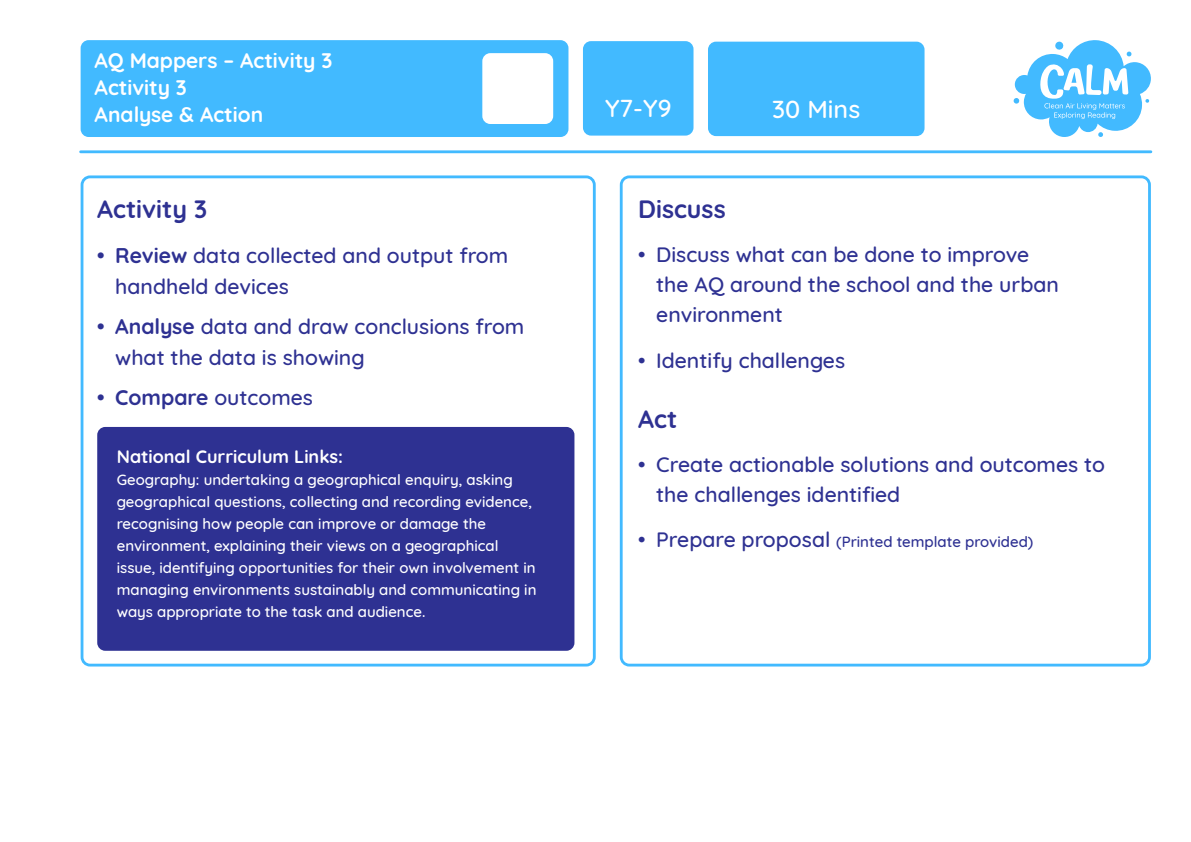
<style>
.page{position:relative;width:1191px;height:842px;background:#fff}
.page>*{position:absolute;margin:0;border:0;box-sizing:border-box;transform-origin:0 0}
.t1{font:700 25px "Quicksand";color:#2e3192}
.t2{font:500 25px "Quicksand";color:#fff}
.t3{font:500 21.2px/30px "Quicksand";color:#2e3192}
.t4{font:700 21.2px "Quicksand";color:#2e3192}
.t5{font:700 21px/27px "Quicksand";color:#fff}
.t6{font:700 18px "Quicksand";color:#fff}
.t7{font:500 15px/22px "Quicksand";color:#fff}
.t8{font:500 15px "Quicksand";color:#2e3192}
.s1{font-weight:700}
.s2{font-weight:500}
.s3{font-size:21.2px}
</style>
<div class="page">
<svg style="left:1013px;top:40px;width:138px;height:97px"></svg>
<div style="left:81px;top:40px;width:487px;height:97px;background:#42baff;border-radius:8px"></div>
<div style="left:81px;top:175px;width:515px;height:492px;border:3px solid #42baff;border-radius:8px"></div>
<hr style="left:81px;top:150px;width:1070px;height:3px;background:#42baff">
<div style="left:620px;top:175px;width:531px;height:492px;border:3px solid #42baff;border-radius:8px"></div>
<div style="left:482px;top:53px;width:71px;height:71px;background:#fff;border-radius:8px"></div>
<div style="left:583px;top:41px;width:111px;height:95px;background:#42baff;border-radius:8px"></div>
<div style="left:708px;top:42px;width:217px;height:94px;background:#42baff;border-radius:8px"></div>
<div style="left:97px;top:427px;width:477px;height:224px;background:#2e3192;border-radius:8px"></div>
<p class="t5" style="left:95px;top:46px;width:239px">AQ Mappers – Activity 3<br>Activity 3</p>
<p class="t5" style="left:95px;top:100px;width:170px">Analyse &amp; Action</p>
<p class="t1" style="left:97px;top:189px;width:111px">Activity 3</p>
<p class="t3" style="left:115px;top:238px;width:395px;line-height:31.1px;text-indent:-18px"><span class="s1">• Review</span> data collected and output from handheld devices</p>
<p class="t3" style="left:115px;top:309px;width:411px;line-height:31.1px;text-indent:-18px"><span class="s1">• Analyse</span> data and draw conclusions from what the data is showing</p>
<p class="t4" style="left:97px;top:380px;width:217px">• Compare <span class="s2">outcomes</span></p>
<p class="t6" style="left:117px;top:442px;width:228px">National Curriculum Links:</p>
<p class="t7" style="left:117px;top:468px;width:421px">Geography: undertaking a geographical enquiry, asking geographical questions, collecting and recording evidence, recognising how people can improve or damage the environment, explaining their views on a geographical issue, identifying opportunities for their own involvement in managing environments sustainably and communicating in ways appropriate to the task and audience.</p>
<p class="t2" style="left:605px;top:88px;width:68px">Y7-Y9</p>
<p class="t2" style="left:772px;top:89px;width:89px">30 Mins</p>
<p class="t1" style="left:638px;top:189px;width:89px">Discuss</p>
<p class="t3" style="left:656px;top:238px;width:404px;text-indent:-18px">• Discuss what can be done to improve the AQ around the school and the urban environment</p>
<p class="t3" style="left:638px;top:343px;width:208px">• Identify challenges</p>
<p class="t1" style="left:638px;top:398px;width:41px">Act</p>
<p class="t3" style="left:656px;top:447px;width:450px;text-indent:-18px">• Create actionable solutions and outcomes to the challenges identified</p>
<p class="t8" style="left:638px;top:530px;width:397px"><span class="s3">• Prepare proposal</span> (Printed template provided)</p>
</div>
